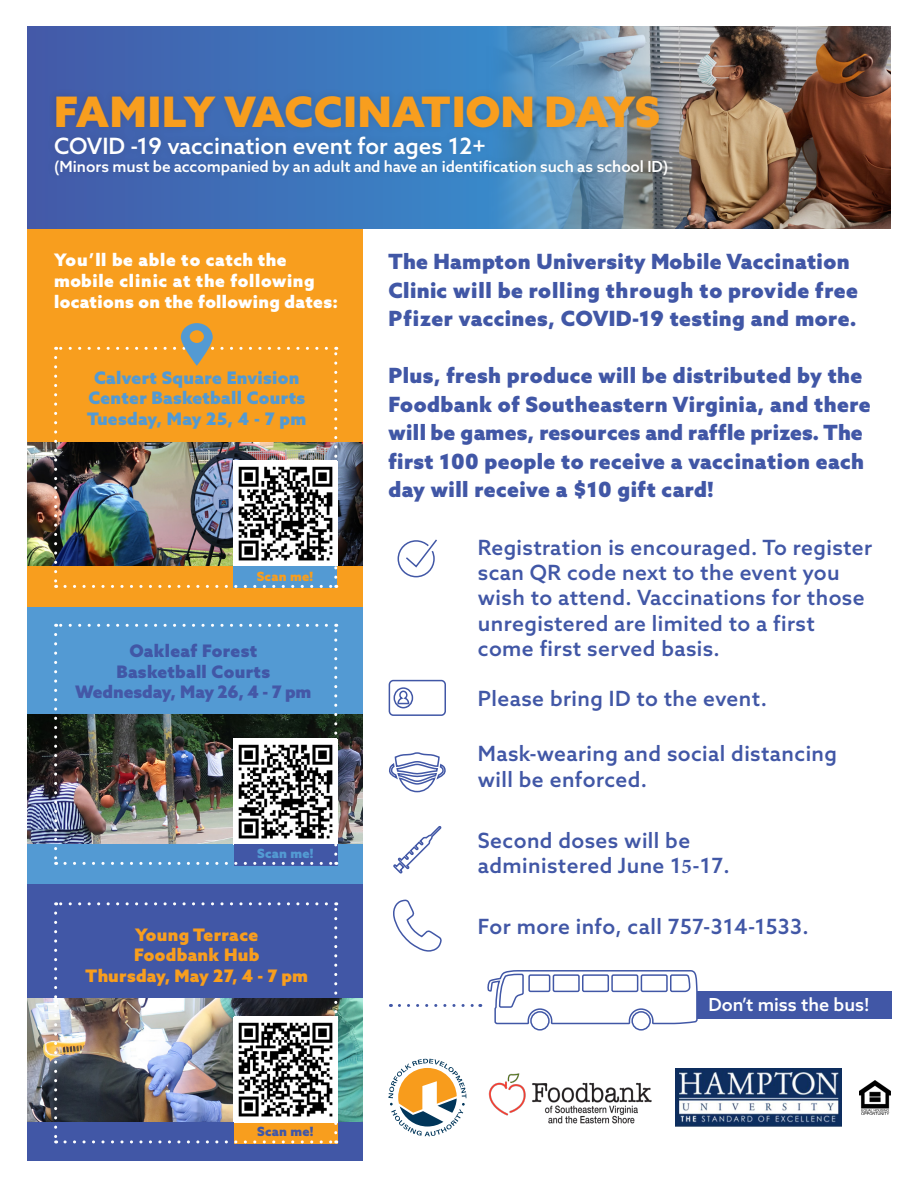
<style>
.page{position:relative;width:918px;height:1188px;background:#fff}
.page>*{position:absolute;margin:0;border:0;box-sizing:border-box;transform-origin:0 0}
.t1{font:900 42px "Azo Sans";color:#f89e1e}
.t2{font:500 22.5px "Azo Sans";color:#fff}
.Yellow_Orange_Triang{font:900 21px/28.5px "Azo Sans";letter-spacing:.02em;color:#4157a6}
.Yellow_Orange_Triang-2{font:500 21px/25.2px "Azo Sans";letter-spacing:.02em;color:#4157a6}
.t3{font:500 18px "Azo Sans";color:#fff}
.t4{font:900 17.25px/21px "Azo Sans";letter-spacing:.02em;color:#fff}
.t5{font:900 17.25px "Azo Sans";letter-spacing:.02em;color:#539ad3}
.t6{font:900 17.25px "Azo Sans";letter-spacing:.02em;color:#f89e1e}
.t7{font:900 17.25px "Azo Sans";letter-spacing:.02em;color:#4157a6}
.t8{font:900 17.25px "Azo Sans";color:#4458a7}
.t9{font:500 15.3px "Azo Sans";color:#fff}
.t10{font:900 12.75px "Azo Sans";letter-spacing:.02em;color:#4157a6}
.t11{font:900 12.75px "Azo Sans";letter-spacing:.02em;color:#539ad3}
.t12{font:900 12.75px "Azo Sans";letter-spacing:.02em;color:#f89e1e}
.s1{font-family:"Minion Pro";font-weight:700}
</style>
<div class="page">
<img style="left:27px;top:997px;width:336px;height:126px">
<div style="left:27px;top:1123px;width:336px;height:38px;background:#4157a6"></div>
<div style="left:234px;top:1016px;width:104px;height:107px;background:#fff"></div>
<img style="left:238px;top:1022px;width:95px;height:95px">
<div style="left:234px;top:1123px;width:104px;height:20px;background:#f89e1e"></div>
<div style="left:27px;top:211px;width:336px;height:126px;background:#f89e1e"></div>
<svg style="left:27px;top:26px;width:455px;height:202px;background:#3e6fb7"></svg>
<img style="left:27px;top:714px;width:336px;height:131px">
<div style="left:27px;top:845px;width:336px;height:39px;background:#539ad3"></div>
<div style="left:27px;top:607px;width:336px;height:107px;background:#539ad3"></div>
<img style="left:27px;top:442px;width:336px;height:125px">
<div style="left:27px;top:567px;width:336px;height:40px;background:#f89e1e"></div>
<div style="left:27px;top:319px;width:336px;height:123px;background:#f89e1e"></div>
<div style="left:27px;top:884px;width:336px;height:113px;background:#4157a6"></div>
<svg style="left:393px;top:826px;width:49px;height:48px"></svg>
<svg style="left:397px;top:539px;width:40px;height:39px"></svg>
<div style="left:697px;top:991px;width:195px;height:28px;background:#4157a6"></div>
<svg style="left:389px;top:752px;width:57px;height:41px"></svg>
<svg style="left:393px;top:899px;width:49px;height:53px"></svg>
<svg style="left:388px;top:970px;width:310px;height:166px"></svg>
<img style="left:484px;top:1069px;width:183px;height:57px">
<div style="left:233px;top:738px;width:104px;height:107px;background:#fff"></div>
<img style="left:238px;top:744px;width:95px;height:95px">
<img style="left:482px;top:26px;width:409px;height:202px">
<div style="left:47px;top:88px;width:629px;height:95px;background:#231f20;opacity:.15"></div>
<div style="left:389px;top:680px;width:57px;height:36px;border:2px solid #4157a6;border-radius:4px"></div>
<svg style="left:393px;top:687px;width:21px;height:29px"></svg>
<svg style="left:54px;top:913px;width:3px;height:230px"></svg>
<svg style="left:65px;top:1140px;width:272px;height:3px"></svg>
<svg style="left:334px;top:902px;width:3px;height:231px"></svg>
<svg style="left:56px;top:902px;width:270px;height:3px"></svg>
<div style="left:234px;top:845px;width:104px;height:21px;background:#4157a6"></div>
<svg style="left:54px;top:634px;width:3px;height:231px"></svg>
<svg style="left:65px;top:862px;width:272px;height:3px"></svg>
<svg style="left:334px;top:624px;width:3px;height:230px"></svg>
<svg style="left:56px;top:624px;width:270px;height:3px"></svg>
<img style="left:54px;top:323px;width:283px;height:265px">
<img style="left:676px;top:1068px;width:165px;height:59px">
<img style="left:859px;top:1080px;width:32px;height:35px">
<p class="t1" style="left:54px;top:84px;width:608px">FAMILY VACCINATION DAYS</p>
<p class="t2" style="left:54px;top:131px;width:433px">COVID -19 vaccination event for ages 12+</p>
<p class="t9" style="left:54px;top:157px;width:616px">(Minors must be accompanied by an adult and have an identification such as school ID)</p>
<p class="t4" style="left:54px;top:249px;width:285px">You’ll be able to catch the mobile clinic at the following locations on the following dates:</p>
<p class="Yellow_Orange_Triang" style="left:388px;top:247px;width:463px">The Hampton University Mobile Vaccination</p>
<p class="Yellow_Orange_Triang" style="left:388px;top:276px;width:471px">Clinic will be rolling through to provide free<br>Pfizer vaccines, COVID-19 testing and more.</p>
<p class="Yellow_Orange_Triang" style="left:388px;top:361px;width:484px">Plus, fresh produce will be distributed by the Foodbank of Southeastern Virginia, and there will be games, resources and raffle prizes. The first 100 people to receive a vaccination each day will receive a $10 gift card!</p>
<p class="t5" style="left:94px;top:366px;width:207px">Calvert Square Envision</p>
<p class="t5" style="left:88px;top:387px;width:218px">Center Basketball Courts</p>
<p class="t5" style="left:87px;top:407px;width:221px">Tuesday, May 25, 4 - 7 pm</p>
<p class="t12" style="left:257px;top:568px;width:58px">Scan me!</p>
<p class="t7" style="left:129px;top:639px;width:129px">Oakleaf Forest</p>
<p class="t7" style="left:117px;top:660px;width:155px">Basketball Courts</p>
<p class="t8" style="left:75px;top:680px;width:238px">Wednesday, May 26, 4 - 7 pm</p>
<p class="t11" style="left:257px;top:845px;width:58px">Scan me!</p>
<p class="t6" style="left:135px;top:923px;width:124px">Young Terrace</p>
<p class="t6" style="left:134px;top:943px;width:127px">Foodbank Hub</p>
<p class="t6" style="left:86px;top:964px;width:224px">Thursday, May 27, 4 - 7 pm</p>
<p class="t10" style="left:257px;top:1123px;width:58px">Scan me!</p>
<p class="Yellow_Orange_Triang-2" style="left:478px;top:535px;width:396px">Registration is encouraged. To register scan QR code next to the event you wish to attend. Vaccinations for those unregistered are limited to a first come first served basis.</p>
<p class="Yellow_Orange_Triang-2" style="left:478px;top:686px;width:291px">Please bring ID to the event.</p>
<p class="Yellow_Orange_Triang-2" style="left:478px;top:741px;width:361px">Mask-wearing and social distancing</p>
<p class="Yellow_Orange_Triang-2" style="left:478px;top:766px;width:171px">will be enforced.</p>
<p class="Yellow_Orange_Triang-2" style="left:478px;top:827px;width:254px">Second doses will be administered June 1<span class="s1">5</span>-17.</p>
<p class="Yellow_Orange_Triang-2" style="left:478px;top:914px;width:332px">For more info, call 757-314-1533.</p>
<p class="t3" style="left:708px;top:993px;width:163px">Don’t miss the bus!</p>
</div>
